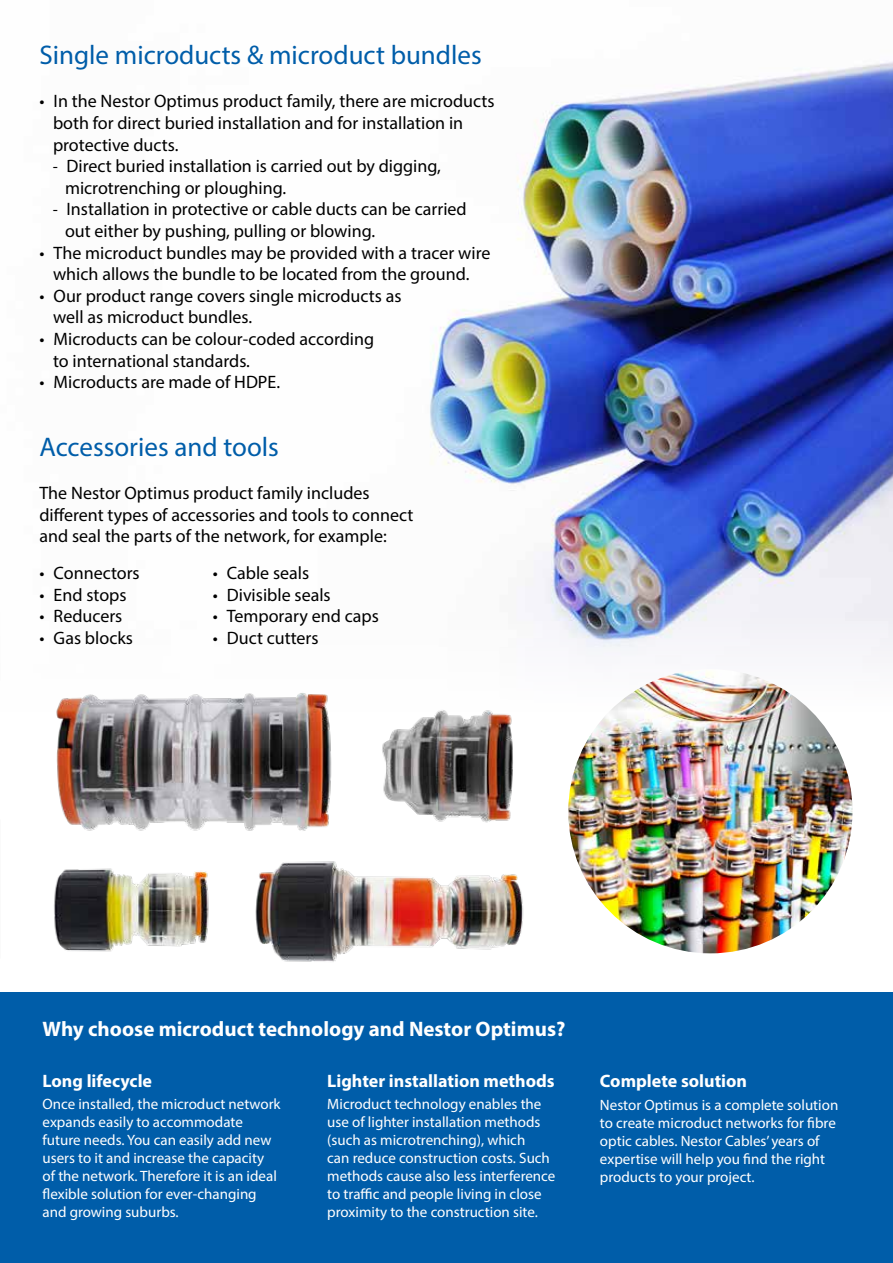
<style>
.page{position:relative;width:893px;height:1263px;background:#fff}
.page>*{position:absolute;margin:0;border:0;box-sizing:border-box;transform-origin:0 0}
.t1{font:27px "Myriad Pro";color:#005da9}
.t2{font:700 21px "Myriad Pro";color:#fff}
.t3{font:18px/21.6px "Myriad Pro";color:#000}
.t4{font:700 18px "Myriad Pro";color:#fff}
.t5{font:15px/18px "Myriad Pro";color:#fff}
.s1{font-family:"Franklin Gothic"}
</style>
<div class="page">
<img style="left:430px;top:61px;width:463px;height:693px">
<div style="left:0;top:993px;width:893px;height:270px;background:#005da9"></div>
<img style="left:56px;top:693px;width:276px;height:138px">
<img style="left:382px;top:691px;width:156px;height:132px">
<img style="left:255px;top:861px;width:269px;height:101px">
<img style="left:54px;top:868px;width:155px;height:84px">
<img style="left:568px;top:669px;width:284px;height:284px;border-radius:142px">
<h1 class="t1" style="left:40px;top:39px;width:444px">Single microducts &amp; microduct bundles</h1>
<p class="t3" style="left:53px;top:90px;width:443px;text-indent:-14px">• In the Nestor Optimus product family, there are microducts both for direct buried installation and for installation in protective ducts.</p>
<p class="t3" style="left:65px;top:155px;width:377px;text-indent:-12px"><span class="s1">-</span> Direct buried installation is carried out by digging, microtrenching or ploughing.</p>
<p class="t3" style="left:65px;top:198px;width:403px;text-indent:-12px"><span class="s1">-</span> Installation in protective or cable ducts can be carried out either by pushing, pulling or blowing.</p>
<p class="t3" style="left:40px;top:241px;width:452px;text-align:center">• The microduct bundles may be provided with a tracer wire which allows the bundle to be located from the ground.</p>
<p class="t3" style="left:53px;top:285px;width:350px;text-indent:-14px">• Our product range covers single microducts as well as microduct bundles.</p>
<p class="t3" style="left:53px;top:328px;width:323px;text-indent:-14px">• Microducts can be colour-coded according to international standards.</p>
<p class="t3" style="left:40px;top:371px;width:242px">• Microducts are made of HDPE.</p>
<h1 class="t1" style="left:40px;top:430px;width:241px">Accessories and tools</h1>
<p class="t3" style="left:40px;top:482px;width:375px">The Nestor Optimus product family includes different types of accessories and tools to connect and seal the parts of the network, for example:</p>
<p class="t3" style="left:40px;top:562px;width:102px">• Connectors</p>
<p class="t3" style="left:40px;top:584px;width:89px">• End stops</p>
<p class="t3" style="left:40px;top:605px;width:84px">• Reducers</p>
<p class="t3" style="left:40px;top:627px;width:95px">• Gas blocks</p>
<p class="t3" style="left:213px;top:562px;width:98px">• Cable seals</p>
<p class="t3" style="left:213px;top:584px;width:120px">• Divisible seals</p>
<p class="t3" style="left:213px;top:605px;width:168px">• Temporary end caps</p>
<p class="t3" style="left:213px;top:627px;width:107px">• Duct cutters</p>
<p class="t2" style="left:43px;top:1015px;width:524px">Why choose microduct technology and Nestor Optimus?</p>
<p class="t4" style="left:43px;top:1069px;width:111px">Long lifecycle</p>
<p class="t5" style="left:43px;top:1094px;width:240px">Once installed, the microduct network expands easily to accommodate future needs. You can easily add new users to it and increase the capacity<br>of the network. Therefore it is an ideal flexible solution for ever-changing and growing suburbs.</p>
<p class="t4" style="left:327px;top:1069px;width:229px">Lighter installation methods</p>
<p class="t5" style="left:327px;top:1094px;width:230px">Microduct technology enables the use of lighter installation methods (such as microtrenching), which<br>can reduce construction costs. Such methods cause also less interference to traffic and people living in close proximity to the construction site.</p>
<p class="t4" style="left:600px;top:1069px;width:149px">Complete solution</p>
<p class="t5" style="left:600px;top:1095px;width:240px">Nestor Optimus is a complete solution to create microduct networks for fibre optic cables. Nestor Cables’ years of expertise will help you find the right products to your project.</p>
</div>
